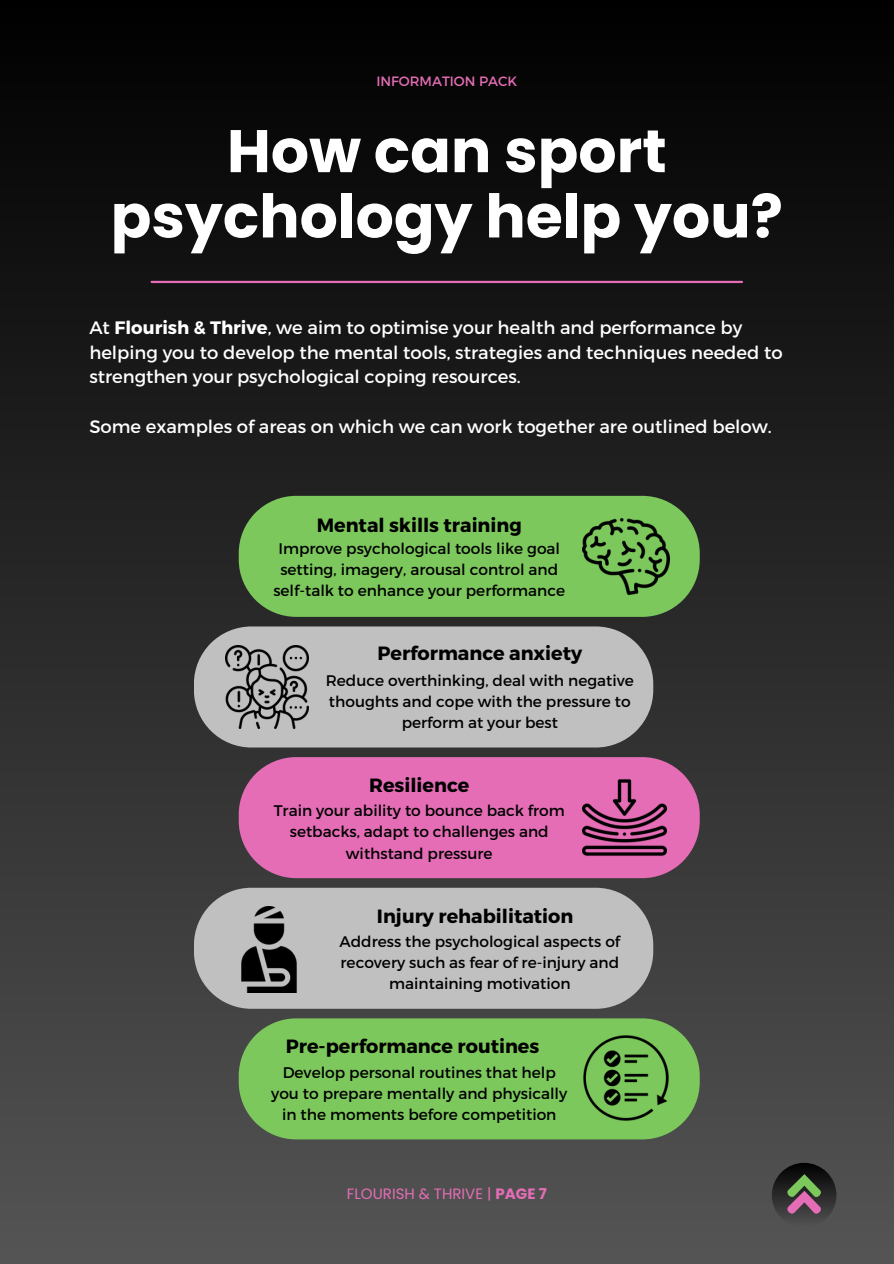
<style>
.page{position:relative;width:894px;height:1264px;background:#fff}
.page>*{position:absolute;margin:0;border:0;box-sizing:border-box;transform-origin:0 0}
.t1{font:700 60px/65.2px "Poppins";color:#fff;text-align:center}
.t2{font:700 19.2px "Montserrat";color:#000}
.t3{font:18px/24.8px "Montserrat";color:#fff}
.t4{font:15.3px/21.1px "Montserrat";color:#000;text-align:center}
.t5{font:15px "Poppins";color:#e46db6}
.t6{font:13.5px "Montserrat";color:#e46db6}
.s1{font-weight:700}
</style>
<div class="page">
<div style="left:0;top:0;width:893px;height:1263px;background:linear-gradient(to bottom,#000,#545454)"></div>
<hr style="left:152px;top:281px;width:589px;height:2px;background:#e46db6">
<svg style="left:771px;top:1162px;width:65px;height:65px;background:#2a2a2a"></svg>
<svg style="left:784px;top:1174px;width:38px;height:42px;background:#635a52"></svg>
<div style="left:239px;top:496px;width:460px;height:121px;background:#7cc85c"></div>
<div style="left:194px;top:626px;width:459px;height:121px;background:#c0c0c0"></div>
<div style="left:239px;top:757px;width:460px;height:121px;background:#e46db6"></div>
<div style="left:194px;top:887px;width:459px;height:121px;background:#c0c0c0"></div>
<div style="left:239px;top:1018px;width:460px;height:121px;background:#7cc85c"></div>
<img style="left:582px;top:513px;width:87px;height:86px">
<img style="left:225px;top:645px;width:83px;height:83px">
<img style="left:582px;top:775px;width:83px;height:84px">
<img style="left:225px;top:906px;width:87px;height:86px">
<img style="left:582px;top:1034px;width:87px;height:87px">
<h2 class="t6" style="left:376px;top:73px;width:142px">INFORMATION PACK</h2>
<p class="t1" style="left:111px;top:118px;width:673px">How can sport psychology help you?</p>
<p class="t3" style="left:89px;top:314px;width:694px">At <span class="s1">Flourish &amp; Thrive</span>, we aim to optimise your health and performance by helping you to develop the mental tools, strategies and techniques needed to strengthen your psychological coping resources.</p>
<p class="t3" style="left:89px;top:413px;width:683px">Some examples of areas on which we can work together are outlined below.</p>
<h4 class="t2" style="left:316px;top:512px;width:206px">Mental skills training</h4>
<p class="t4" style="left:273px;top:537px;width:293px">Improve psychological tools like goal setting, imagery, arousal control and self-talk to enhance your performance</p>
<h5 class="t2" style="left:377px;top:640px;width:206px">Performance anxiety</h5>
<h2 class="t4" style="left:326px;top:669px;width:309px">Reduce overthinking, deal with negative thoughts and cope with the pressure to perform at your best</h2>
<p class="t2" style="left:369px;top:772px;width:102px">Resilience</p>
<p class="t4" style="left:274px;top:799px;width:292px">Train your ability to bounce back from setbacks, adapt to challenges and withstand pressure</p>
<h5 class="t2" style="left:377px;top:903px;width:198px">Injury rehabilitation</h5>
<h2 class="t4" style="left:339px;top:930px;width:282px">Address the psychological aspects of recovery such as fear of re-injury and maintaining motivation</h2>
<h5 class="t2" style="left:286px;top:1033px;width:255px">Pre-performance routines</h5>
<h2 class="t4" style="left:271px;top:1061px;width:297px">Develop personal routines that help you to prepare mentally and physically in the moments before competition</h2>
<h1 class="t5" style="left:347px;top:1183px;width:201px">FLOURISH &amp; THRIVE | <span class="s1">PAGE 7</span></h1>
</div>
